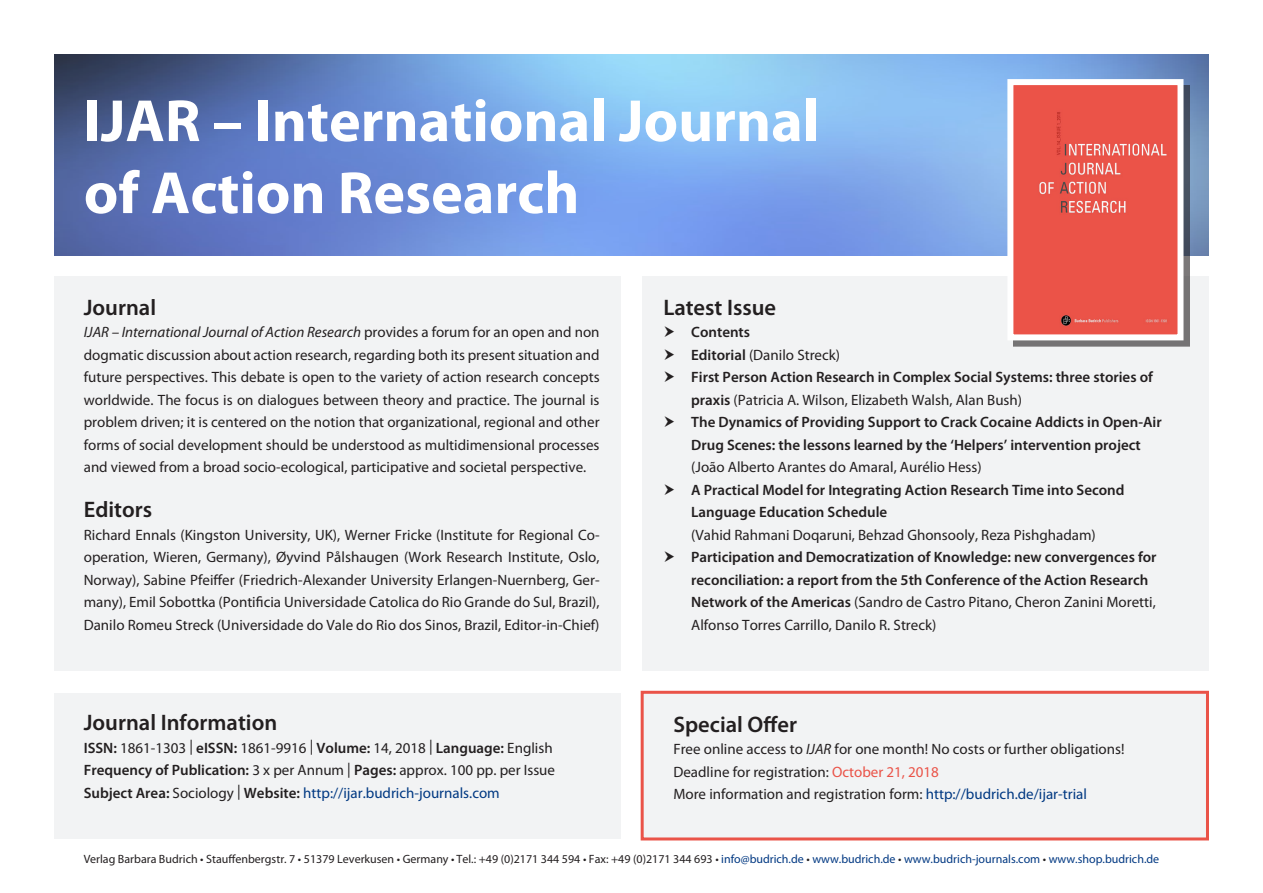
<style>
.page{position:relative;width:1263px;height:893px;background:#fff}
.page>*{position:absolute;margin:0;border:0;box-sizing:border-box;transform-origin:0 0}
.t1{font:700 60px "Myriad Pro";color:#fff}
.t2{font:600 22.5px "Myriad Pro";color:#231f20}
.t3{font:15px/22.5px "Myriad Pro";color:#231f20;text-align:justify}
.t4{font:600 15px/22.5px "Myriad Pro";color:#231f20}
.t5{font:15px "Myriad Pro";color:#003882}
.t6{font:12px "Myriad Pro";color:#231f20}
.s1{font-style:italic}
.s2{font-weight:600}
.s3{font-weight:600;color:#231f20}
.s4{color:#231f20}
.s5{color:#ea5348}
.s6{color:#003882}
</style>
<div class="page">
<img style="left:54px;top:54px;width:1155px;height:201px">
<div style="left:54px;top:276px;width:567px;height:563px;background:#f2f3f4"></div>
<div style="left:642px;top:276px;width:567px;height:563px;background:#f2f3f4"></div>
<div style="left:28px;top:671px;width:1219px;height:21px;background:#fff"></div>
<div style="left:641px;top:691px;width:568px;height:149px;border:3px solid #ea5348"></div>
<div style="left:1013px;top:85px;width:176px;height:261px;background:#231f20;opacity:.6"></div>
<div style="left:1014px;top:86px;width:162px;height:247px;background:#eb5348"></div>
<div style="left:1007px;top:79px;width:176px;height:261px;border:6px solid #fff"></div>
<p class="t1" style="left:84px;top:82px;width:737px">IJAR – International Journal</p>
<p class="t1" style="left:84px;top:154px;width:497px">of Action Research</p>
<p class="t2" style="left:84px;top:293px;width:74px">Journal</p>
<p class="t3" style="left:84px;top:320px;width:517px"><span class="s1">IJAR – International Journal of Action Research</span> provides a forum for an open and non dogmatic discussion about action research, regarding both its present situation and future perspectives. This debate is open to the variety of action research concepts worldwide. The focus is on dialogues between theory and practice. The journal is problem driven; it is centered on the notion that organizational, regional and other forms of social development should be understood as multidimensional processes and viewed from a broad socio-ecological, participative and societal perspective.</p>
<p class="t2" style="left:84px;top:495px;width:70px">Editors</p>
<p class="t3" style="left:84px;top:523px;width:517px">Richard Ennals (Kingston University, UK), Werner Fricke (Institute for Regional Co&shy;operation, Wieren, Germany), Øyvind Pålshaugen (Work Research Institute, Oslo, Norway), Sabine Pfeiffer (Friedrich-Alexander University Erlangen-Nuernberg, Ger&shy;many), Emil Sobottka (Pontificia Universidade Catolica do Rio Grande do Sul, Brazil), Danilo Romeu Streck (Universidade do Vale do Rio dos Sinos, Brazil, Editor-in-Chief)</p>
<p class="t2" style="left:84px;top:708px;width:195px">Journal Information</p>
<p class="t3" style="left:84px;top:736px;width:470px"><span class="s2">ISSN:</span> 1861-1303 | <span class="s2">eISSN:</span> 1861-9916 | <span class="s2">Volume:</span> 14, 2018 | <span class="s2">Language:</span> English</p>
<p class="t3" style="left:84px;top:759px;width:473px"><span class="s2">Frequency of Publication:</span> 3 x per Annum | <span class="s2">Pages:</span> approx. 100 pp. per Issue</p>
<p class="t5" style="left:84px;top:784px;width:417px"><span class="s3">Subject Area:</span> <span class="s4">Sociology |</span> <span class="s3">Website:</span> http://ijar.budrich-journals.com</p>
<p class="t2" style="left:663px;top:293px;width:114px">Latest Issue</p>
<p class="t4" style="left:691px;top:320px;width:60px">Contents</p>
<p class="t3" style="left:691px;top:343px;width:150px"><span class="s2">Editorial</span> (Danilo Streck)</p>
<p class="t4" style="left:691px;top:365px;width:463px">First Person Action Research in Complex Social Systems: three stories of</p>
<p class="t3" style="left:691px;top:388px;width:332px"><span class="s2">praxis</span> (Patricia A. Wilson, Elizabeth Walsh, Alan Bush)</p>
<p class="t4" style="left:691px;top:410px;width:472px">The Dynamics of Providing Support to Crack Cocaine Addicts in Open-Air<br>Drug Scenes: the lessons learned by the ‘Helpers’ intervention project</p>
<p class="t3" style="left:691px;top:455px;width:292px">(João Alberto Arantes do Amaral, Aurélio Hess)</p>
<p class="t4" style="left:691px;top:478px;width:435px">A Practical Model for Integrating Action Research Time into Second</p>
<p class="t4" style="left:691px;top:500px;width:198px">Language Education Schedule</p>
<p class="t3" style="left:691px;top:523px;width:406px">(Vahid Rahmani Doqaruni, Behzad Ghonsooly, Reza Pishghadam)</p>
<p class="t4" style="left:691px;top:545px;width:467px">Participation and Democratization of Knowledge: new convergences for reconciliation: a report from the 5th Conference of the Action Research</p>
<p class="t3" style="left:691px;top:590px;width:466px"><span class="s2">Network of the Americas</span> (Sandro de Castro Pitano, Cheron Zanini Moretti,<br>Alfonso Torres Carrillo, Danilo R. Streck)</p>
<p class="t2" style="left:673px;top:710px;width:125px">Special Offer</p>
<p class="t3" style="left:673px;top:738px;width:453px">Free online access to <span class="s1">IJAR</span> for one month! No costs or further obligations!</p>
<p class="t3" style="left:673px;top:760px;width:267px">Deadline for registration: <span class="s5">October 21, 2018</span></p>
<p class="t3" style="left:673px;top:783px;width:415px">More information and registration form: <span class="s6">http://budrich.de/ijar-trial</span></p>
<p class="t6" style="left:84px;top:851px;width:1077px">Verlag Barbara Budrich • Stauffenbergstr. 7 • 51379 Leverkusen • Germany • Tel.: +49 (0)2171 344 594 • Fax: +49 (0)2171 344 693 • <span class="s6">info@budrich.de</span> • <span class="s6">www.budrich.de</span> • <span class="s6">www.budrich-journals.com</span> • <span class="s6">www.shop.budrich.de</span></p>
</div>
